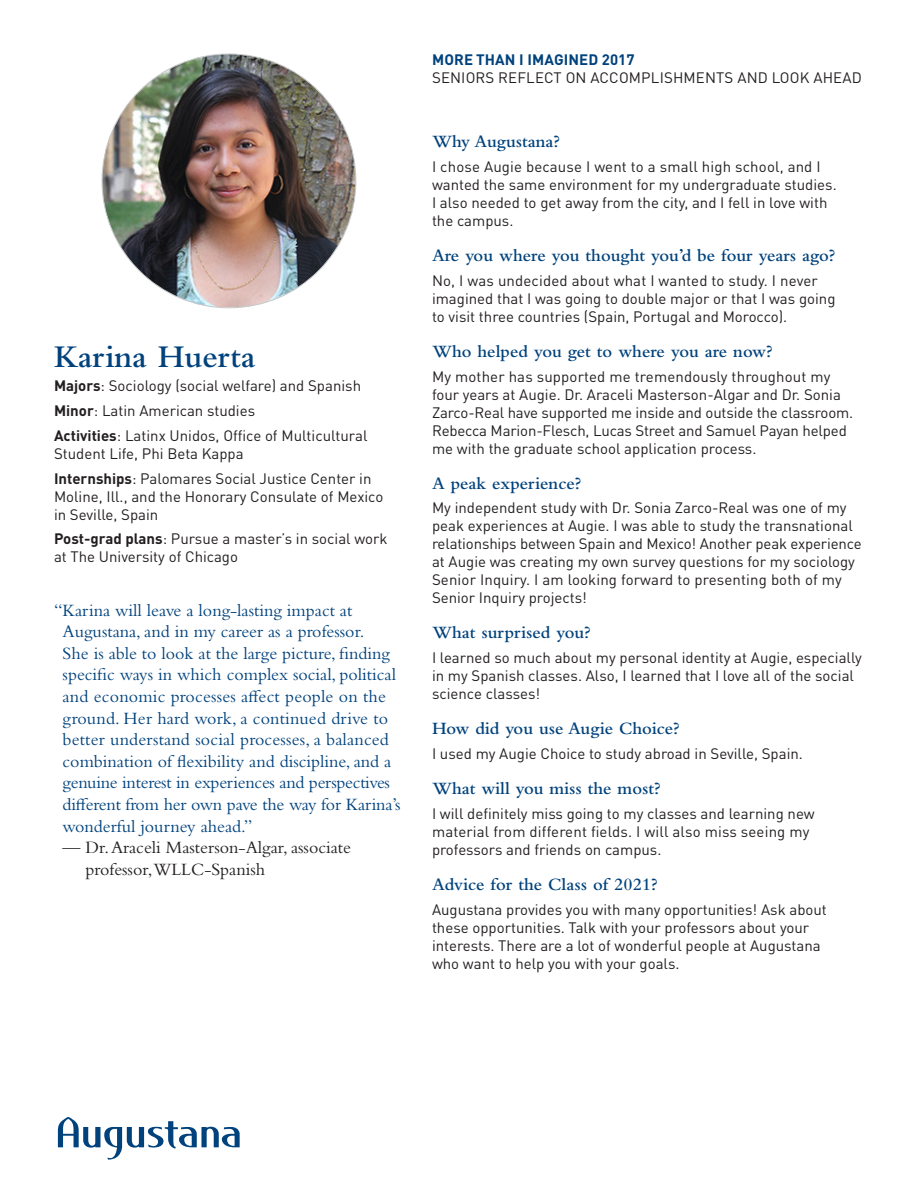
<style>
.page{position:relative;width:918px;height:1188px;background:#fff}
.page>*{position:absolute;margin:0;border:0;box-sizing:border-box;transform-origin:0 0}
.Subhead{font:600 33px "Bembo Std";color:#01427c}
.t1{font:18px/21.6px "Bembo Std";color:#01427c}
.Subhead-2{font:600 18px "Bembo Std";color:#01427c}
.t2{font:18px/21.6px "Bembo Std";color:#231f20}
.Body_Copy{font:15px/18px "DINOT";color:#231f20}
.t3{font:700 15px "DINOT";letter-spacing:.01em;color:#01427c}
.s1{font-weight:700}
</style>
<div class="page">
<svg style="left:58px;top:1117px;width:182px;height:43px"></svg>
<img style="left:102px;top:54px;width:254px;height:253px">
<p class="Subhead" style="left:54px;top:338px;width:203px">Karina Huerta</p>
<p class="Body_Copy" style="left:54px;top:376px;width:309px"><span class="s1">Majors</span>: Sociology (social welfare) and Spanish</p>
<p class="Body_Copy" style="left:54px;top:401px;width:203px"><span class="s1">Minor</span>: Latin American studies</p>
<p class="Body_Copy" style="left:54px;top:426px;width:315px"><span class="s1">Activities</span>: Latinx Unidos, Office of Multicultural<br>Student Life, Phi Beta Kappa</p>
<p class="Body_Copy" style="left:54px;top:469px;width:331px"><span class="s1">Internships</span>: Palomares Social Justice Center in<br>Moline, Ill., and the Honorary Consulate of Mexico in Seville, Spain</p>
<p class="Body_Copy" style="left:54px;top:529px;width:335px"><span class="s1">Post-grad plans</span>: Pursue a master’s in social work at The University of Chicago</p>
<p class="t1" style="left:63px;top:599px;width:339px;text-indent:-9px">“Karina will leave a long-lasting impact at Augustana, and in my career as a professor.<br>She is able to look at the large picture, finding specific ways in which complex social, political and economic processes affect people on the ground. Her hard work, a continued drive to better understand social processes, a balanced combination of flexibility and discipline, and a genuine interest in experiences and perspectives different from her own pave the way for Karina’s wonderful journey ahead.”</p>
<p class="t2" style="left:86px;top:836px;width:267px;text-indent:-23px">— Dr. Araceli Masterson-Algar, associate professor,WLLC-Spanish</p>
<p class="t3" style="left:432px;top:50px;width:204px">MORE THAN I IMAGINED 2017</p>
<p class="Body_Copy" style="left:432px;top:68px;width:431px">SENIORS REFLECT ON ACCOMPLISHMENTS AND LOOK AHEAD</p>
<p class="Subhead-2" style="left:432px;top:131px;width:129px">Why Augustana?</p>
<p class="Body_Copy" style="left:432px;top:157px;width:406px">I chose Augie because I went to a small high school, and I wanted the same environment for my undergraduate studies.<br>I also needed to get away from the city, and I fell in love with the campus.</p>
<p class="Subhead-2" style="left:432px;top:245px;width:405px">Are you where you thought you’d be four years ago?</p>
<p class="Body_Copy" style="left:432px;top:271px;width:405px">No, I was undecided about what I wanted to study. I never imagined that I was going to double major or that I was going to visit three countries (Spain, Portugal and Morocco).</p>
<p class="Subhead-2" style="left:432px;top:341px;width:342px">Who helped you get to where you are now?</p>
<p class="Body_Copy" style="left:432px;top:367px;width:423px">My mother has supported me tremendously throughout my four years at Augie. Dr. Araceli Masterson-Algar and Dr. Sonia Zarco-Real have supported me inside and outside the classroom.<br>Rebecca Marion-Flesch, Lucas Street and Samuel Payan helped me with the graduate school application process.</p>
<p class="Subhead-2" style="left:432px;top:473px;width:151px">A peak experience?</p>
<p class="Body_Copy" style="left:432px;top:498px;width:431px">My independent study with Dr. Sonia Zarco-Real was one of my peak experiences at Augie. I was able to study the transnational relationships between Spain and Mexico! Another peak experience at Augie was creating my own survey questions for my sociology Senior Inquiry. I am looking forward to presenting both of my Senior Inquiry projects!</p>
<p class="Subhead-2" style="left:432px;top:623px;width:160px">What surprised you?</p>
<p class="Body_Copy" style="left:432px;top:648px;width:431px">I learned so much about my personal identity at Augie, especially in my Spanish classes. Also, I learned that I love all of the social science classes!</p>
<p class="Subhead-2" style="left:432px;top:719px;width:249px">How did you use Augie Choice?</p>
<p class="Body_Copy" style="left:432px;top:744px;width:372px">I used my Augie Choice to study abroad in Seville, Spain.</p>
<p class="Subhead-2" style="left:432px;top:779px;width:230px">What will you miss the most?</p>
<p class="Body_Copy" style="left:432px;top:804px;width:384px">I will definitely miss going to my classes and learning new material from different fields. I will also miss seeing my professors and friends on campus.</p>
<p class="Subhead-2" style="left:432px;top:874px;width:227px">Advice for the Class of 2021?</p>
<p class="Body_Copy" style="left:432px;top:900px;width:396px">Augustana provides you with many opportunities! Ask about these opportunities. Talk with your professors about your interests. There are a lot of wonderful people at Augustana who want to help you with your goals.</p>
</div>
